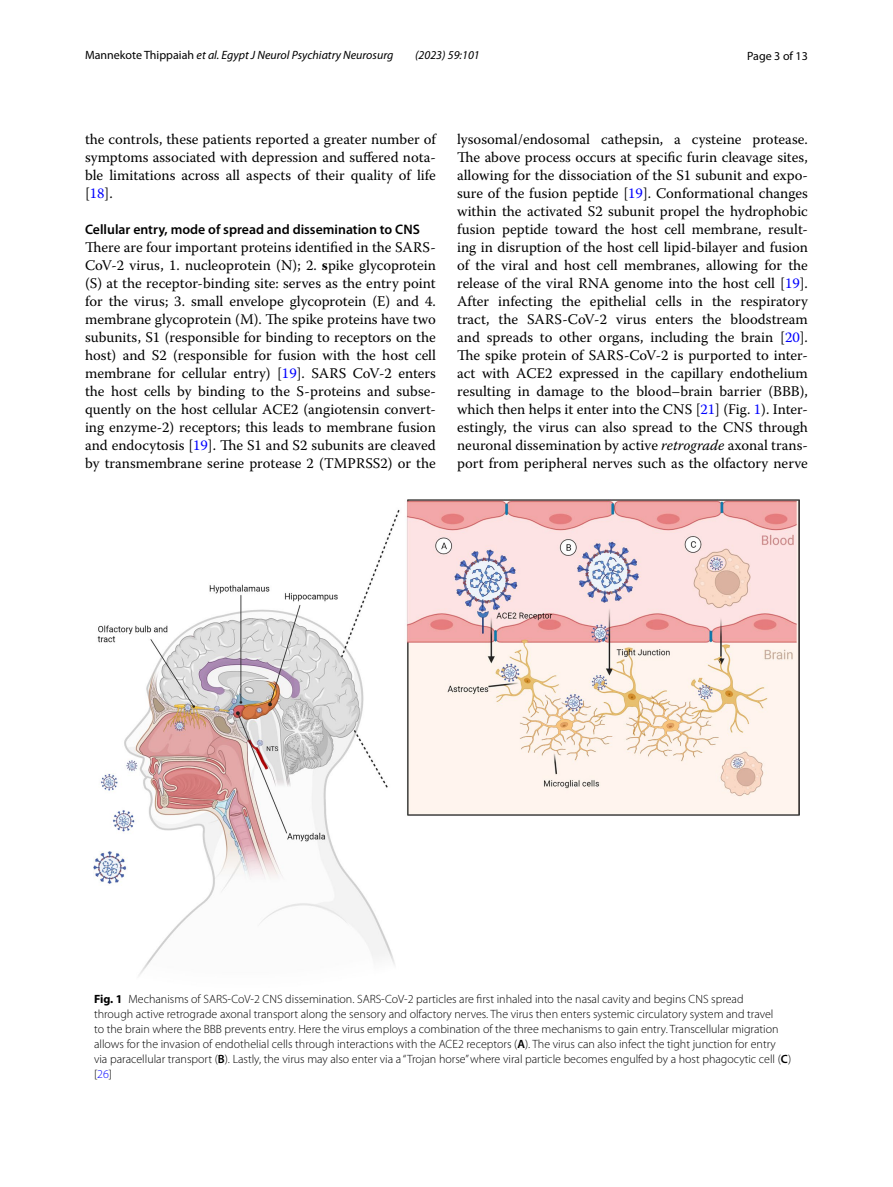
<style>
.page{position:relative;width:893px;height:1187px;background:#fff}
.page>*{position:absolute;margin:0;border:0;box-sizing:border-box;transform-origin:0 0}
.t1{font:14.7px/18px "Warnock Pro";color:#000;text-align:justify}
.t2{font:600 13.8px "Myriad Pro";color:#000}
.t3{font:300 12px/15px "Myriad Pro";color:#000}
.t4{font:italic 12px "Myriad Pro";color:#000}
.t5{font:12px "Myriad Pro";color:#000}
.s1{font-style:normal}
.s2{color:#00f}
.s3{font-weight:700}
.s4{font-style:italic}
.s5{font-weight:600}
</style>
<div class="page">
<img style="left:94px;top:499px;width:705px;height:477px">
<p class="t4" style="left:85px;top:48px;width:310px"><span class="s1">Mannekote Thippaiah</span> et al. Egypt J Neurol Psychiatry Neurosurg</p>
<p class="t4" style="left:415px;top:48px;width:66px">(2023) 59:101</p>
<p class="t5" style="left:747px;top:48px;width:62px">Page 3 of 13</p>
<p class="t1" style="left:85px;top:130px;width:352px">the controls, these patients reported a greater number of symptoms associated with depression and suffered nota&shy;ble limitations across all aspects of their quality of life [<span class="s2">18</span>].</p>
<p class="t2" style="left:85px;top:220px;width:336px">Cellular entry, mode of spread and dissemination to CNS</p>
<p class="t1" style="left:85px;top:238px;width:352px">There are four important proteins identified in the SARS-CoV-2 virus, 1. nucleoprotein (N); 2. <span class="s3">s</span>pike glycoprotein (S) at the receptor-binding site: serves as the entry point for the virus; 3. small envelope glycoprotein (E) and 4. membrane glycoprotein (M). The spike proteins have two subunits, S1 (responsible for binding to receptors on the host) and S2 (responsible for fusion with the host cell membrane for cellular entry) [<span class="s2">19</span>]. SARS CoV-2 enters the host cells by binding to the S-proteins and subse&shy;quently on the host cellular ACE2 (angiotensin convert&shy;ing enzyme-2) receptors; this leads to membrane fusion and endocytosis [<span class="s2">19</span>]. The S1 and S2 subunits are cleaved by transmembrane serine protease 2 (TMPRSS2) or the</p>
<p class="t1" style="left:457px;top:130px;width:352px">lysosomal/endosomal cathepsin, a cysteine protease.<br>The above process occurs at specific furin cleavage sites, allowing for the dissociation of the S1 subunit and expo&shy;sure of the fusion peptide [<span class="s2">19</span>]. Conformational changes within the activated S2 subunit propel the hydrophobic fusion peptide toward the host cell membrane, result&shy;ing in disruption of the host cell lipid-bilayer and fusion of the viral and host cell membranes, allowing for the release of the viral RNA genome into the host cell [<span class="s2">19</span>].<br>After infecting the epithelial cells in the respiratory tract, the SARS-CoV-2 virus enters the bloodstream and spreads to other organs, including the brain [<span class="s2">20</span>].<br>The spike protein of SARS-CoV-2 is purported to inter&shy;act with ACE2 expressed in the capillary endothelium resulting in damage to the blood–brain barrier (BBB), which then helps it enter into the CNS [<span class="s2">21</span>] (Fig. <span class="s2">1</span>). Inter&shy;estingly, the virus can also spread to the CNS through neuronal dissemination by active <span class="s4">retrograde</span> axonal trans&shy;port from peripheral nerves such as the olfactory nerve</p>
<p class="t3" style="left:94px;top:991px;width:699px"><span class="s3">Fig. 1</span> Mechanisms of SARS-CoV-2 CNS dissemination. SARS-CoV-2 particles are first inhaled into the nasal cavity and begins CNS spread<br>through active retrograde axonal transport along the sensory and olfactory nerves. The virus then enters systemic circulatory system and travel<br>to the brain where the BBB prevents entry. Here the virus employs a combination of the three mechanisms to gain entry. Transcellular migration allows for the invasion of endothelial cells through interactions with the ACE2 receptors (<span class="s5">A</span>). The virus can also infect the tight junction for entry via paracellular transport (<span class="s5">B</span>). Lastly, the virus may also enter via a “Trojan horse” where viral particle becomes engulfed by a host phagocytic cell (<span class="s5">C</span>) [<span class="s2">26</span>]</p>
</div>
